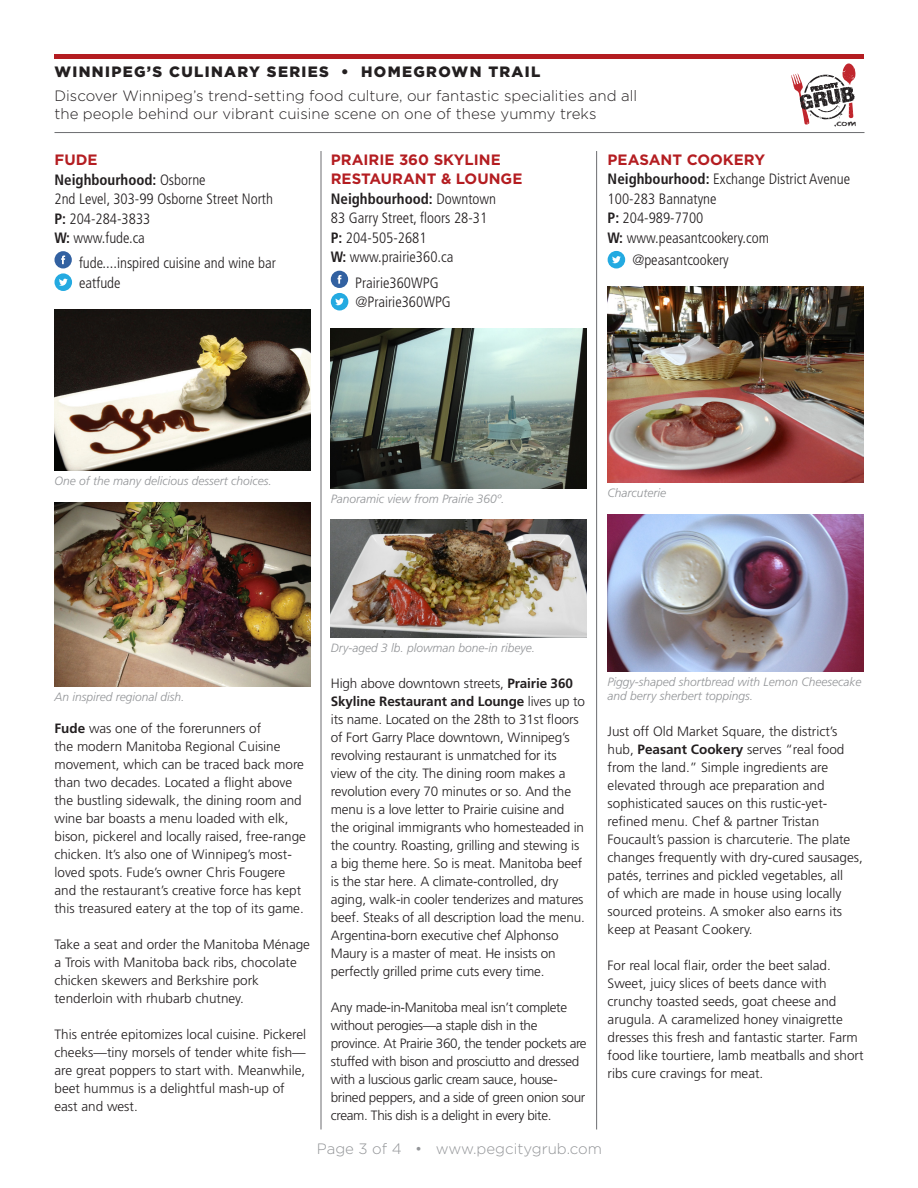
<style>
.page{position:relative;width:918px;height:1188px;background:#fff}
.page>*{position:absolute;margin:0;border:0;box-sizing:border-box;transform-origin:0 0}
.t1{font:300 condensed 15px/19.5px "Frutiger";color:#231f20}
.t2{font:300 15px/18px "Gotham";color:#231f20}
.t3{font:700 15px/19.5px "Gotham";color:#b41d21}
.t4{font:900 15px "Gotham";letter-spacing:.09em;color:#231f20}
.t5{font:300 15px "Gotham";color:#939598}
.t6{font:300 13.5px/18px "Frutiger";color:#231f20}
.t7{font:300 13.5px/18px "Frutiger";letter-spacing:-.025em;color:#231f20}
.t8{font:italic 300 12px/14.4px "Frutiger";color:#939598}
.t9{font:8.55px "Chalkduster";color:#231f20}
.s1{font-weight:700}
</style>
<div class="page">
<hr style="left:54px;top:132px;width:810px;height:1px;background:#6c6d70">
<hr style="left:321px;top:151px;width:1px;height:979px;background:#6c6d70">
<svg style="left:791px;top:63px;width:65px;height:62px"></svg>
<hr style="left:54px;top:54px;width:810px;height:4px;background:#b41d21">
<svg style="left:54px;top:251px;width:18px;height:40px"></svg>
<img style="left:54px;top:309px;width:256px;height:162px">
<img style="left:54px;top:503px;width:256px;height:183px">
<svg style="left:331px;top:271px;width:17px;height:39px"></svg>
<img style="left:331px;top:328px;width:256px;height:160px">
<img style="left:331px;top:520px;width:256px;height:118px">
<hr style="left:596px;top:151px;width:1px;height:979px;background:#6c6d70">
<svg style="left:608px;top:251px;width:17px;height:17px"></svg>
<img style="left:608px;top:286px;width:256px;height:197px">
<img style="left:608px;top:514px;width:256px;height:158px">
<p class="t4" style="left:54px;top:63px;width:487px">WINNIPEG’S CULINARY SERIES • HOMEGROWN TRAIL</p>
<p class="t2" style="left:54px;top:86px;width:584px">Discover Winnipeg’s trend-setting food culture, our fantastic specialities and all the people behind our vibrant cuisine scene on one of these yummy treks</p>
<p class="t3" style="left:54px;top:150px;width:44px">FUDE</p>
<p class="t1" style="left:54px;top:170px;width:220px"><span class="s1">Neighbourhood:</span> Osborne<br>2nd Level, 303-99 Osborne Street North<br><span class="s1">P:</span> 204-284-3833<br><span class="s1">W:</span> www.fude.ca</p>
<p class="t1" style="left:79px;top:254px;width:198px">fude....inspired cuisine and wine bar eatfude</p>
<p class="t9" style="left:834px;top:118px;width:24px">.com</p>
<p class="t3" style="left:331px;top:150px;width:193px">PRAIRIE 360 SKYLINE<br>RESTAURANT &amp; LOUNGE</p>
<p class="t1" style="left:331px;top:189px;width:167px"><span class="s1">Neighbourhood:</span> Downtown<br>83 Garry Street, floors 28-31<br><span class="s1">P:</span> 204-505-2681<br><span class="s1">W:</span> www.prairie360.ca</p>
<p class="t1" style="left:355px;top:273px;width:97px">Prairie360WPG @Prairie360WPG</p>
<p class="t3" style="left:608px;top:150px;width:159px">PEASANT COOKERY</p>
<p class="t1" style="left:608px;top:170px;width:244px"><span class="s1">Neighbourhood:</span> Exchange District Avenue<br>100-283 Bannatyne<br><span class="s1">P:</span> 204-989-7700<br><span class="s1">W:</span> www.peasantcookery.com</p>
<p class="t1" style="left:632px;top:251px;width:98px">@peasantcookery</p>
<p class="t8" style="left:54px;top:474px;width:219px">One of the many delicious dessert choices.</p>
<p class="t8" style="left:331px;top:491px;width:175px">Panoramic view from Prairie 360º.</p>
<p class="t8" style="left:608px;top:486px;width:60px">Charcuterie</p>
<p class="t8" style="left:54px;top:689px;width:132px">An inspired regional dish.</p>
<p class="t6" style="left:54px;top:719px;width:253px"><span class="s1">Fude</span> was one of the forerunners of<br>the modern Manitoba Regional Cuisine movement, which can be traced back more than two decades. Located a flight above the bustling sidewalk, the dining room and wine bar boasts a menu loaded with elk, bison, pickerel and locally raised, free-range chicken. It’s also one of Winnipeg’s most&shy;loved spots. Fude’s owner Chris Fougere and the restaurant’s creative force has kept this treasured eatery at the top of its game.</p>
<p class="t6" style="left:54px;top:935px;width:257px">Take a seat and order the Manitoba Ménage a Trois with Manitoba back ribs, chocolate chicken skewers and Berkshire pork tenderloin with rhubarb chutney.</p>
<p class="t6" style="left:54px;top:1025px;width:253px">This entrée epitomizes local cuisine. Pickerel cheeks—tiny morsels of tender white fish— are great poppers to start with. Meanwhile, beet hummus is a delightful mash-up of east and west.</p>
<p class="t8" style="left:331px;top:640px;width:206px">Dry-aged 3 lb. plowman bone-in ribeye.</p>
<p class="t6" style="left:331px;top:674px;width:256px">High above downtown streets, <span class="s1">Prairie 360<br>Skyline Restaurant and Lounge</span> lives up to its name. Located on the 28th to 31st floors of Fort Garry Place downtown, Winnipeg’s revolving restaurant is unmatched for its view of the city. The dining room makes a revolution every 70 minutes or so. And the menu is a love letter to Prairie cuisine and the original immigrants who homesteaded in the country. Roasting, grilling and stewing is a big theme here. So is meat. Manitoba beef is the star here. A climate-controlled, dry aging, walk-in cooler tenderizes and matures beef. Steaks of all description load the menu.<br>Argentina-born executive chef Alphonso Maury is a master of meat. He insists on perfectly grilled prime cuts every time.</p>
<p class="t7" style="left:331px;top:998px;width:257px">Any made-in-Manitoba meal isn’t complete without perogies—a staple dish in the province. At Prairie 360, the tender pockets are stuffed with bison and prosciutto and dressed with a luscious garlic cream sauce, house&shy;brined peppers, and a side of green onion sour cream. This dish is a delight in every bite.</p>
<p class="t5" style="left:317px;top:1139px;width:287px">Page 3 of 4 • www.pegcitygrub.com</p>
<p class="t8" style="left:608px;top:675px;width:256px">Piggy-shaped shortbread with Lemon Cheesecake and berry sherbert toppings.</p>
<p class="t6" style="left:608px;top:723px;width:257px">Just off Old Market Square, the district’s hub, <span class="s1">Peasant Cookery</span> serves “real food from the land.” Simple ingredients are elevated through ace preparation and sophisticated sauces on this rustic-yet&shy;refined menu. Chef &amp; partner Tristan Foucault’s passion is charcuterie. The plate changes frequently with dry-cured sausages, patés, terrines and pickled vegetables, all<br>of which are made in house using locally sourced proteins. A smoker also earns its keep at Peasant Cookery.</p>
<p class="t6" style="left:608px;top:957px;width:257px">For real local flair, order the beet salad.<br>Sweet, juicy slices of beets dance with crunchy toasted seeds, goat cheese and arugula. A caramelized honey vinaigrette dresses this fresh and fantastic starter. Farm food like tourtiere, lamb meatballs and short ribs cure cravings for meat.</p>
</div>
